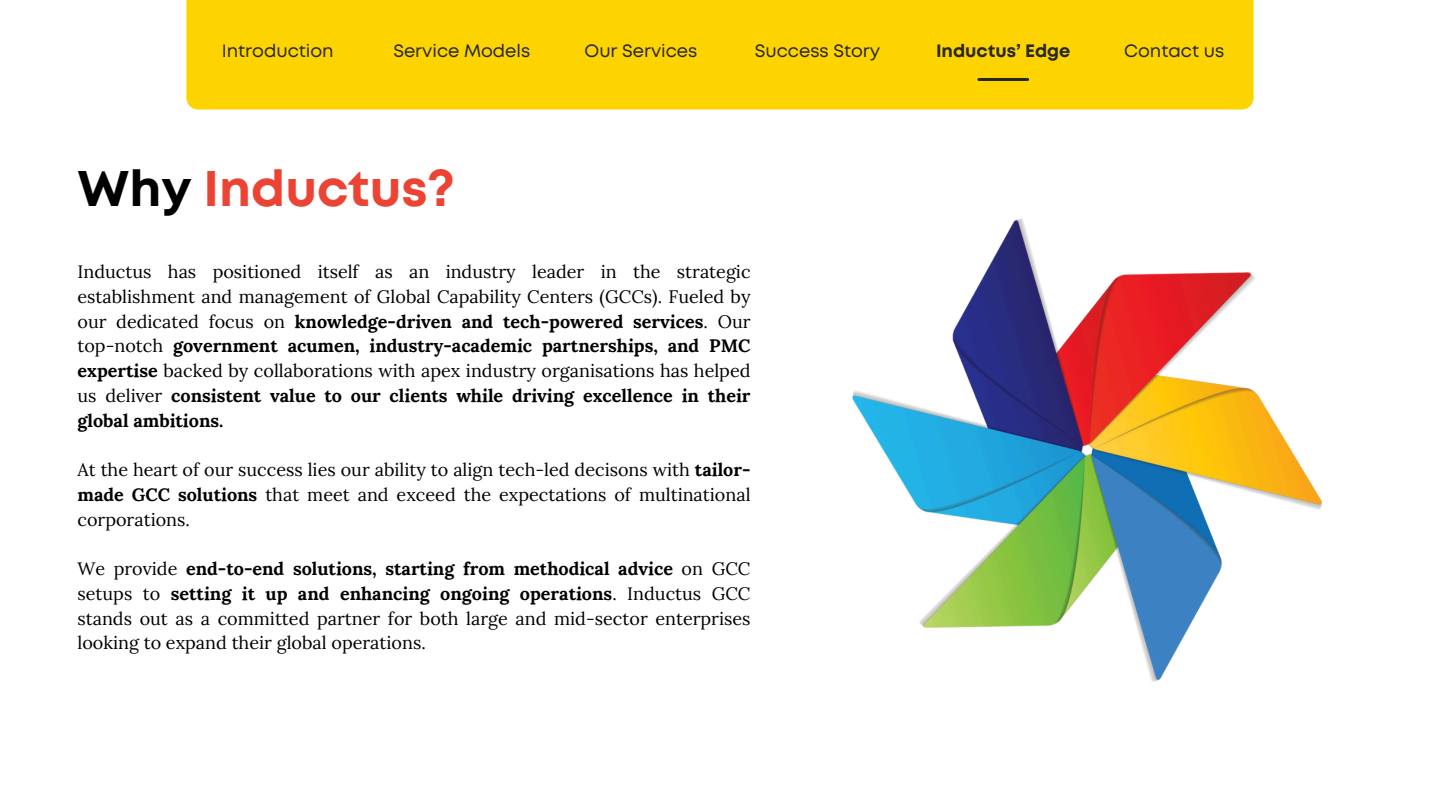
<style>
.page{position:relative;width:1440px;height:810px;background:#fff}
.page>*{position:absolute;margin:0;border:0;box-sizing:border-box;transform-origin:0 0}
.t1{font:700 50px "Mont";color:#eb4434}
.t2{font:18px/24.8px "Lora";color:#000;text-align:justify}
.t3{font:17.9px "Mont";color:#272727}
.t4{font:700 17.9px "Mont";color:#272727}
.s1{color:#000}
.s2{font-weight:700}
</style>
<div class="page">
<div style="left:186px;top:0;width:1068px;height:110px;background:#fdd400"></div>
<hr style="left:979px;top:78px;width:49px;height:3px;background:#272727">
<img style="left:852px;top:218px;width:470px;height:464px">
<p class="t3" style="left:222px;top:44px;width:113px">Introduction</p>
<p class="t3" style="left:393px;top:44px;width:139px">Service Models</p>
<p class="t3" style="left:585px;top:44px;width:114px">Our Services</p>
<h2 class="t3" style="left:755px;top:44px;width:127px">Success Story</h2>
<p class="t4" style="left:936px;top:44px;width:136px">Inductus’ Edge</p>
<p class="t3" style="left:1124px;top:44px;width:101px">Contact us</p>
<p class="t1" style="left:78px;top:170px;width:379px"><span class="s1">Why</span> Inductus?</p>
<h1 class="t2" style="left:78px;top:259px;width:675px">Inductus has positioned itself as an industry leader in the strategic establishment and management of Global Capability Centers (GCCs). Fueled by our dedicated focus on <span class="s2">knowledge-driven and tech-powered services</span>. Our top-notch <span class="s2">government acumen, industry-academic partnerships, and PMC expertise</span> backed by collaborations with apex industry organisations has helped us deliver <span class="s2">consistent value to our clients while driving excellence in their global ambitions.</span></h1>
<p class="t2" style="left:78px;top:457px;width:675px">At the heart of our success lies our ability to align tech-led decisons with <span class="s2">tailor&shy;made GCC solutions</span> that meet and exceed the expectations of multinational corporations.</p>
<p class="t2" style="left:78px;top:556px;width:675px">We provide <span class="s2">end-to-end solutions, starting from methodical advice</span> on GCC setups to <span class="s2">setting it up and enhancing ongoing operations</span>. Inductus GCC stands out as a committed partner for both large and mid-sector enterprises looking to expand their global operations.</p>
</div>
